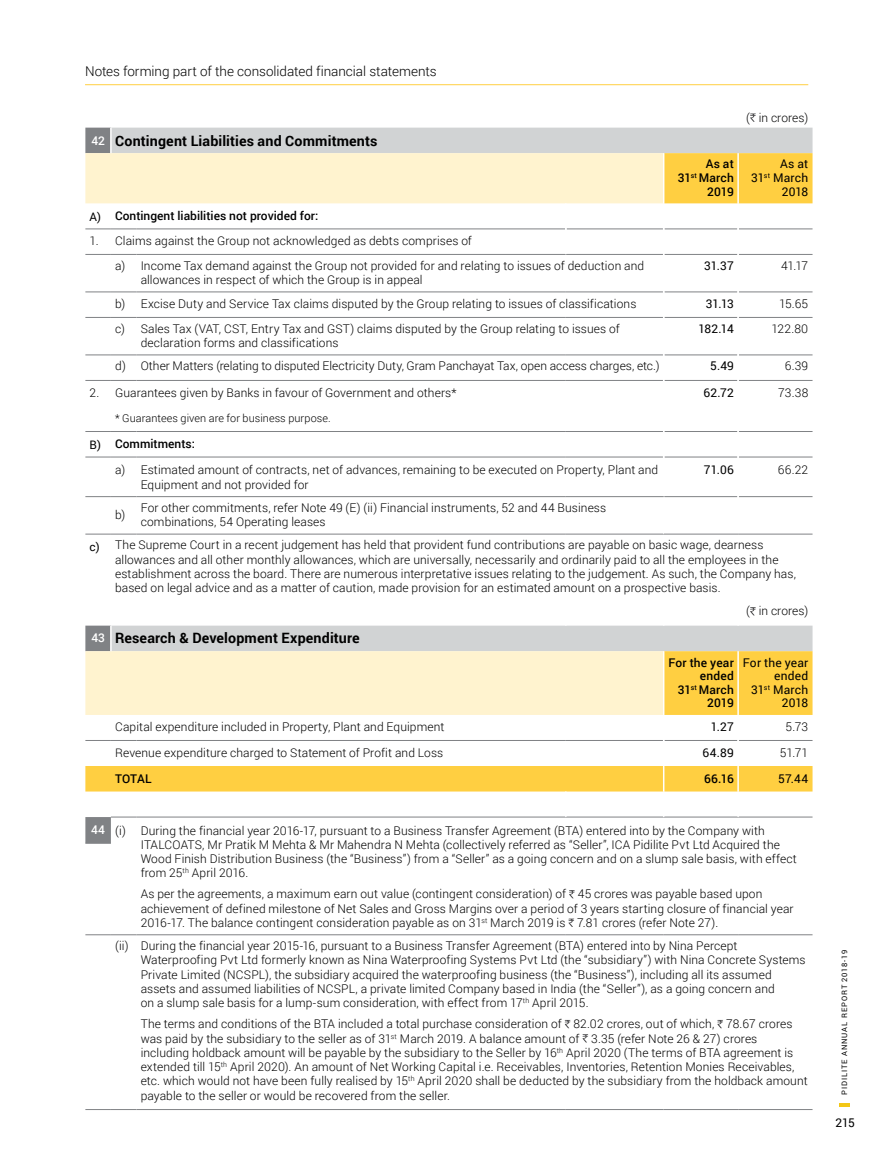
<style>
.page{position:relative;width:893px;height:1170px;background:#fff}
.page>*{position:absolute;margin:0;border:0;box-sizing:border-box;transform-origin:0 0}
.t1{font:700 14.25px "Roboto";letter-spacing:.01em;color:#000}
.t2{font:300 13.5px "Roboto";color:#000}
.t3{font:300 12px/14.2px "Roboto";letter-spacing:.01em;color:#000}
.t4{font:500 12px/13.5px "Roboto";color:#000;text-align:right}
.t5{font:12px/13.5px "Roboto";letter-spacing:.01em;color:#000;text-align:right}
.t6{font:300 10.8px "Roboto";letter-spacing:.005em;color:#000}
.t7{font:7.5px "Roboto";letter-spacing:.125em;color:#000}
.s1{font-weight:500;font-size:12px;color:#fff}
.s2{font-weight:500;color:#fff}
</style>
<div class="page">
<hr style="left:85px;top:84px;width:723px;height:1px;background:#ffcf41">
<svg style="left:839px;top:1103px;width:11px;height:3px"></svg>
<svg style="left:85px;top:1109px;width:51px;height:1px"></svg>
<hr style="left:136px;top:1109px;width:430px;height:1px;background:#808285">
<hr style="left:566px;top:1109px;width:98px;height:1px;background:#808285">
<hr style="left:664px;top:1109px;width:74px;height:1px;background:#808285">
<hr style="left:738px;top:1109px;width:74px;height:1px;background:#808285">
<svg style="left:85px;top:934px;width:51px;height:1px"></svg>
<hr style="left:136px;top:934px;width:430px;height:1px;background:#808285">
<hr style="left:566px;top:934px;width:98px;height:1px;background:#808285">
<hr style="left:664px;top:934px;width:74px;height:1px;background:#808285">
<hr style="left:738px;top:934px;width:74px;height:1px;background:#808285">
<svg style="left:750px;top:113px;width:6px;height:9px"></svg>
<svg style="left:85px;top:128px;width:727px;height:715px"></svg>
<svg style="left:569px;top:890px;width:6px;height:8px"></svg>
<svg style="left:568px;top:918px;width:6px;height:8px"></svg>
<svg style="left:565px;top:1020px;width:5px;height:8px"></svg>
<svg style="left:717px;top:1020px;width:6px;height:8px"></svg>
<svg style="left:582px;top:1034px;width:6px;height:8px"></svg>
<p class="t2" style="left:85px;top:62px;width:353px">Notes forming part of the consolidated financial statements</p>
<p class="t1" style="left:91px;top:131px;width:288px"><span class="s1">42</span> Contingent Liabilities and Commitments</p>
<p class="t4" style="left:90px;top:208px;width:230px"><sub>A)</sub> Contingent liabilities not provided for:</p>
<p class="t3" style="left:115px;top:228px;width:531px;line-height:24.3px;text-indent:-26px">1. Claims against the Group not acknowledged as debts comprises of<br>a) Income Tax demand against the Group not provided for and relating to issues of deduction and</p>
<p class="t3" style="left:141px;top:272px;width:283px">allowances in respect of which the Group is in appeal</p>
<p class="t3" style="left:746px;top:110px;width:64px">( in crores)</p>
<p class="t4" style="left:678px;top:157px;width:58px">As at<br>31<sup>st</sup> March<br>2019</p>
<p class="t5" style="left:751px;top:157px;width:59px">As at<br>31<sup>st</sup> March<br>2018</p>
<p class="t5" style="left:704px;top:258px;width:31px">31.37</p>
<p class="t3" style="left:781px;top:258px;width:29px">41.17</p>
<p class="t3" style="left:115px;top:296px;width:523px">b) Excise Duty and Service Tax claims disputed by the Group relating to issues of classifications</p>
<p class="t5" style="left:706px;top:297px;width:29px">31.13</p>
<p class="t3" style="left:779px;top:296px;width:31px">15.65</p>
<p class="t3" style="left:141px;top:321px;width:481px;text-indent:-26px">c) Sales Tax (VAT, CST, Entry Tax and GST) claims disputed by the Group relating to issues of declaration forms and classifications</p>
<p class="t5" style="left:698px;top:321px;width:37px">182.14</p>
<p class="t3" style="left:771px;top:321px;width:38px">122.80</p>
<p class="t3" style="left:115px;top:358px;width:546px">d) Other Matters (relating to disputed Electricity Duty, Gram Panchayat Tax, open access charges, etc.)</p>
<p class="t5" style="left:710px;top:359px;width:25px">5.49</p>
<p class="t3" style="left:785px;top:358px;width:25px">6.39</p>
<p class="t3" style="left:90px;top:385px;width:368px">2. Guarantees given by Banks in favour of Government and others*</p>
<p class="t5" style="left:704px;top:385px;width:32px">62.72</p>
<p class="t3" style="left:778px;top:385px;width:32px">73.38</p>
<p class="t6" style="left:115px;top:410px;width:217px">* Guarantees given are for business purpose.</p>
<p class="t4" style="left:90px;top:436px;width:107px"><sub>B)</sub> Commitments:</p>
<p class="t3" style="left:141px;top:462px;width:519px;text-indent:-26px">a) Estimated amount of contracts, net of advances, remaining to be executed on Property, Plant and<br>Equipment and not provided for</p>
<p class="t5" style="left:704px;top:463px;width:31px">71.06</p>
<p class="t3" style="left:778px;top:462px;width:32px">66.22</p>
<p class="t3" style="left:115px;top:507px;width:12px">b)</p>
<p class="t3" style="left:141px;top:500px;width:467px">For other commitments, refer Note 49 (E) (ii) Financial instruments, 52 and 44 Business combinations, 54 Operating leases</p>
<p class="t3" style="left:115px;top:537px;width:682px;text-indent:-26px"><sub>c)</sub> The Supreme Court in a recent judgement has held that provident fund contributions are payable on basic wage, dearness allowances and all other monthly allowances, which are universally, necessarily and ordinarily paid to all the employees in the establishment across the board. There are numerous interpretative issues relating to the judgement. As such, the Company has, based on legal advice and as a matter of caution, made provision for an estimated amount on a prospective basis.</p>
<p class="t3" style="left:746px;top:603px;width:64px">( in crores)</p>
<p class="t1" style="left:91px;top:627px;width:270px"><span class="s1">43</span> Research &amp; Development Expenditure</p>
<p class="t4" style="left:668px;top:655px;width:67px">For the year ended<br>31<sup>st</sup> March<br>2019</p>
<p class="t5" style="left:743px;top:655px;width:67px">For the year ended<br>31<sup>st</sup> March<br>2018</p>
<p class="t3" style="left:115px;top:719px;width:331px">Capital expenditure included in Property, Plant and Equipment</p>
<p class="t5" style="left:711px;top:720px;width:25px">1.27</p>
<p class="t3" style="left:786px;top:719px;width:24px">5.73</p>
<p class="t3" style="left:115px;top:745px;width:330px">Revenue expenditure charged to Statement of Profit and Loss</p>
<p class="t5" style="left:703px;top:745px;width:33px">64.89</p>
<p class="t3" style="left:780px;top:745px;width:30px">51.71</p>
<p class="t4" style="left:115px;top:771px;width:38px">TOTAL</p>
<p class="t4" style="left:704px;top:771px;width:31px">66.16</p>
<p class="t5" style="left:778px;top:771px;width:32px">57.44</p>
<p class="t3" style="left:141px;top:822px;width:658px;text-indent:-49px"><span class="s2">44</span> (i) During the financial year 2016-17, pursuant to a Business Transfer Agreement (BTA) entered into by the Company with ITALCOATS, Mr Pratik M Mehta &amp; Mr Mahendra N Mehta (collectively referred as “Seller”, ICA Pidilite Pvt Ltd Acquired the Wood Finish Distribution Business (the “Business”) from a “Seller” as a going concern and on a slump sale basis, with effect from 25<sup>th</sup> April 2016.</p>
<p class="t3" style="left:141px;top:886px;width:654px">As per the agreements, a maximum earn out value (contingent consideration) of 45 crores was payable based upon achievement of defined milestone of Net Sales and Gross Margins over a period of 3 years starting closure of financial year<br>2016-17. The balance contingent consideration payable as on 31<sup>st</sup> March 2019 is 7.81 crores (refer Note 27).</p>
<p class="t3" style="left:141px;top:938px;width:666px;text-indent:-26px">(ii) During the financial year 2015-16, pursuant to a Business Transfer Agreement (BTA) entered into by Nina Percept Waterproofing Pvt Ltd formerly known as Nina Waterproofing Systems Pvt Ltd (the “subsidiary”) with Nina Concrete Systems Private Limited (NCSPL), the subsidiary acquired the waterproofing business (the “Business”), including all its assumed assets and assumed liabilities of NCSPL, a private limited Company based in India (the “Seller”), as a going concern and<br>on a slump sale basis for a lump-sum consideration, with effect from 17<sup>th</sup> April 2015.</p>
<p class="t3" style="left:141px;top:1016px;width:668px">The terms and conditions of the BTA included a total purchase consideration of 82.02 crores, out of which, 78.67 crores was paid by the subsidiary to the seller as of 31<sup>st</sup> March 2019. A balance amount of 3.35 (refer Note 26 &amp; 27) crores including holdback amount will be payable by the subsidiary to the Seller by 16<sup>th</sup> April 2020 (The terms of BTA agreement is extended till 15<sup>th</sup> April 2020). An amount of Net Working Capital i.e. Receivables, Inventories, Retention Monies Receivables, etc. which would not have been fully realised by 15<sup>th</sup> April 2020 shall be deducted by the subsidiary from the holdback amount payable to the seller or would be recovered from the seller.</p>
<p class="t7" style="left:839px;top:1094px;width:146px;rotate:-90deg">PIDILITE ANNUAL REPORT 2018-19</p>
<p class="t5" style="left:835px;top:1115px;width:21px">215</p>
</div>
